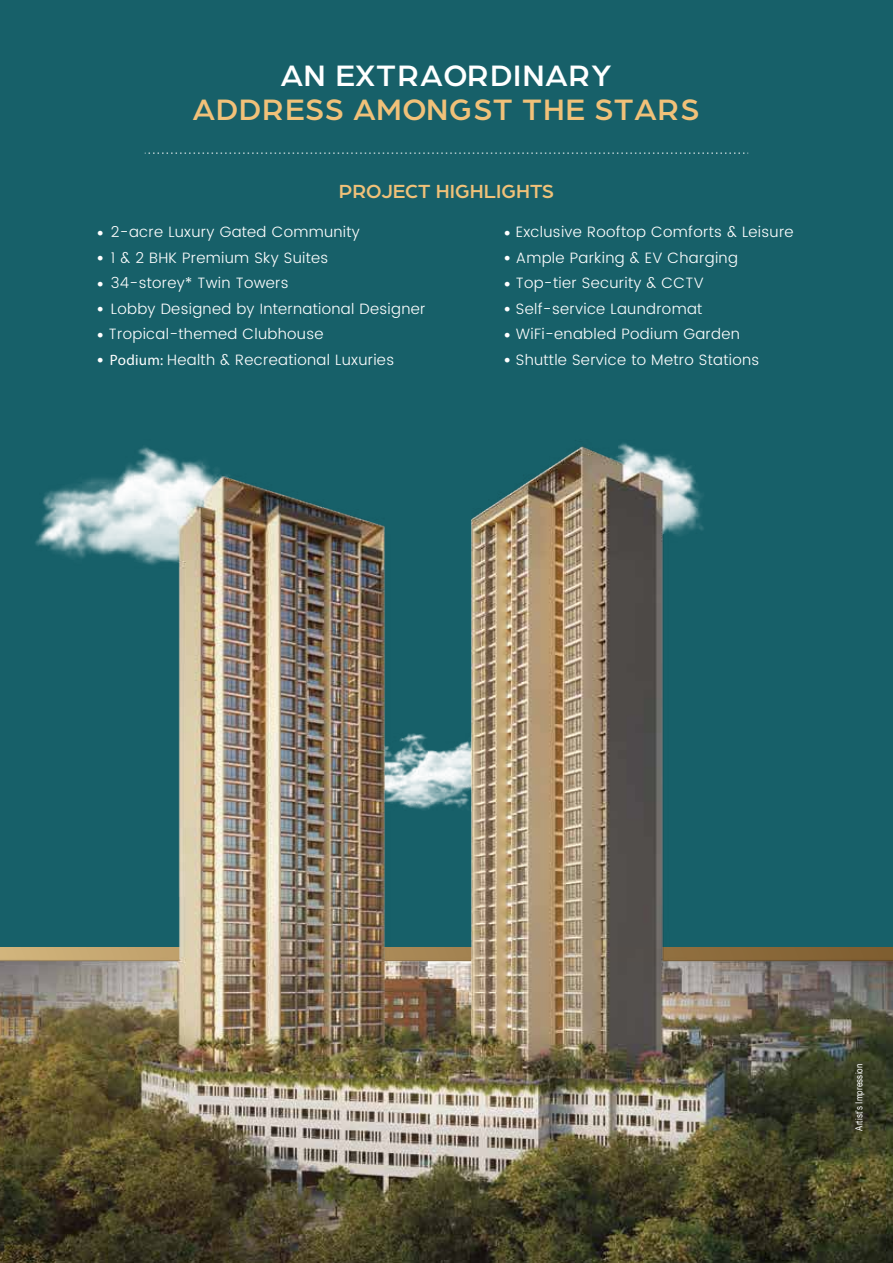
<style>
.page{position:relative;width:893px;height:1263px;background:#176069}
.page>*{position:absolute;margin:0;border:0;box-sizing:border-box;transform-origin:0 0}
.t1{font:500 31.5px "Arboria";letter-spacing:.02em;color:#f1c179}
.t2{font:500 31.5px "Arboria";letter-spacing:.025em;color:#fff}
.t3{font:500 20.25px "Arboria";color:#f0c179}
.t4{font:300 15px "Poppins";letter-spacing:.02em;color:#fff}
.t5{font:9.75px "Arial Narrow";letter-spacing:.01em;color:#fff}
.s1{font-family:"Myriad Pro";font-weight:400;font-size:22.5px}
.s2{font-family:"Myriad Pro";font-weight:400}
</style>
<div class="page">
<img style="left:0;top:443px;width:893px;height:820px">
<svg style="left:145px;top:153px;width:603px;height:1px"></svg>
<h1 class="t2" style="left:281px;top:54px;width:332px">AN EXTRAORDINARY</h1>
<h1 class="t1" style="left:193px;top:88px;width:508px">ADDRESS AMONGST THE STARS</h1>
<h2 class="t3" style="left:339px;top:178px;width:217px">PROJECT HIGHLIGHTS</h2>
<p class="t4" style="left:97px;top:221px;width:264px"><span class="s1">•</span> 2-acre Luxury Gated Community</p>
<p class="t4" style="left:97px;top:247px;width:232px"><span class="s1">•</span> 1 &amp; 2 BHK Premium Sky Suites</p>
<p class="t4" style="left:97px;top:272px;width:193px"><span class="s1">•</span> 34-storey* Twin Towers</p>
<p class="t4" style="left:97px;top:298px;width:330px"><span class="s1">•</span> Lobby Designed by International Designer</p>
<p class="t4" style="left:97px;top:323px;width:228px"><span class="s1">•</span> Tropical-themed Clubhouse</p>
<p class="t4" style="left:97px;top:349px;width:298px"><span class="s1">•</span> <span class="s2">Podium:</span> Health &amp; Recreational Luxuries</p>
<p class="t4" style="left:504px;top:221px;width:291px"><span class="s1">•</span> Exclusive Rooftop Comforts &amp; Leisure</p>
<p class="t4" style="left:504px;top:247px;width:235px"><span class="s1">•</span> Ample Parking &amp; EV Charging</p>
<p class="t4" style="left:504px;top:272px;width:201px"><span class="s1">•</span> Top-tier Security &amp; CCTV</p>
<p class="t4" style="left:504px;top:298px;width:200px"><span class="s1">•</span> Self-service Laundromat</p>
<p class="t4" style="left:504px;top:323px;width:237px"><span class="s1">•</span> WiFi-enabled Podium Garden</p>
<p class="t4" style="left:504px;top:349px;width:257px"><span class="s1">•</span> Shuttle Service to Metro Stations</p>
<p class="t5" style="left:852px;top:1131px;width:69px;rotate:-90deg">Artist’s Impression</p>
</div>
